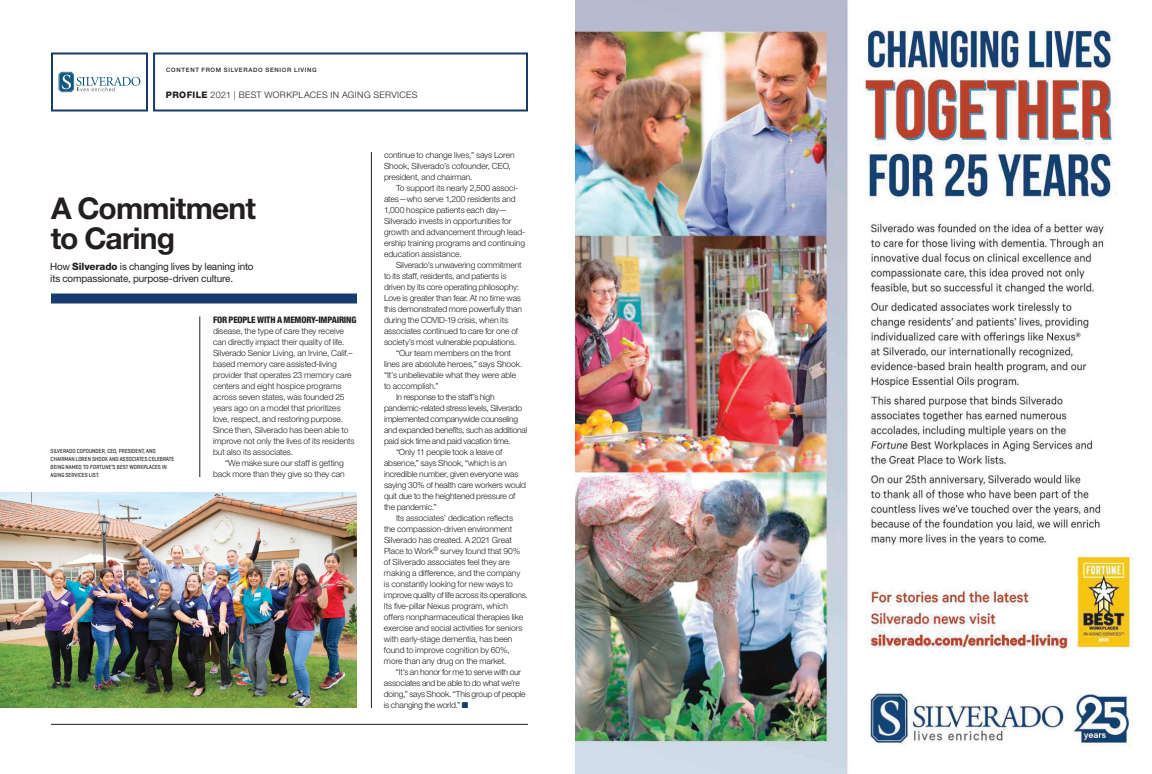
<style>
.page{position:relative;width:1152px;height:774px;background:#fff}
.page>*{position:absolute;margin:0;border:0;box-sizing:border-box;transform-origin:0 0}
.t1{font:700 30px/30px "Helvetica Neue LT Pro";letter-spacing:-.025em;color:#231f20}
.t2{font:10px/12px "Helvetica Neue LT Pro";letter-spacing:-.015em;color:#231f20}
.t3{font:300 9px "Helvetica Neue LT Pro";letter-spacing:.04em;color:#231f20}
.t4{font:800 condensed 9px "Helvetica Neue LT Pro";letter-spacing:-.025em;color:#231f20}
.t5{font:300 8.5px/11px "Helvetica Neue LT Pro";letter-spacing:-.01em;color:#231f20}
.t6{font:500 6px/8px "Geogrotesque";color:#231f20;scale:.9 1}
.t7{font:500 6px "Helvetica Neue LT Pro";letter-spacing:.115em;color:#231f20}
.s1{font-weight:800}
.s2{font-style:italic}
.s3{color:#163c6d}
</style>
<div class="page">
<div style="left:153px;top:52px;width:375px;height:60px;border:2px solid #163c6d"></div>
<div style="left:51px;top:52px;width:97px;height:60px;border:2px solid #163c6d"></div>
<hr style="left:51px;top:724px;width:477px;height:1px;background:#231f20">
<hr style="left:371px;top:152px;width:1px;height:556px;background:#231f20">
<hr style="left:200px;top:316px;width:1px;height:161px;background:#231f20">
<svg style="left:59px;top:72px;width:81px;height:20px"></svg>
<div style="left:51px;top:294px;width:306px;height:10px;background:#163c6d"></div>
<img style="left:0;top:492px;width:357px;height:216px">
<img style="left:576px;top:0;width:557px;height:774px">
<p class="t7" style="left:166px;top:66px;width:152px">CONTENT FROM SILVERADO SENIOR LIVING</p>
<p class="t3" style="left:166px;top:90px;width:253px"><span class="s1">PROFILE</span> 2021 | BEST WORKPLACES IN AGING SERVICES</p>
<h1 class="t1" style="left:51px;top:192px;width:207px">A Commitment to Caring</h1>
<p class="t2" style="left:50px;top:260px;width:205px">How <span class="s1">Silverado</span> is changing lives by leaning into its compassionate, purpose-driven culture.</p>
<p class="t6" style="left:51px;top:447px;width:139px">SILVERADO COFOUNDER, CEO, PRESIDENT, AND CHAIRMAN LOREN SHOOK AND ASSOCIATES CELEBRATE BEING NAMED TO <span class="s2">FORTUNE’</span>S BEST WORKPLACES IN AGING SERVICES LIST.</p>
<p class="t4" style="left:213px;top:314px;width:145px">FOR PEOPLE WITH A MEMORY-IMPAIRING</p>
<p class="t5" style="left:213px;top:325px;width:143px">disease, the type of care they receive can directly impact their quality of life.<br>Silverado Senior Living, an Irvine, Calif.– based memory care assisted-living provider that operates 23 memory care centers and eight hospice programs across seven states, was founded 25 years ago on a model that prioritizes love, respect, and restoring purpose.<br>Since then, Silverado has been able to improve not only the lives of its residents but also its associates.</p>
<p class="t5" style="left:213px;top:457px;width:133px;text-align:right">“We make sure our staff is getting back more than they give so they can</p>
<p class="t5" style="left:384px;top:149px;width:132px">continue to change lives,” says Loren<br>Shook, Silverado’s cofounder, CEO, president, and chairman.</p>
<p class="t5" style="left:384px;top:182px;width:143px;text-indent:12px">To support its nearly 2,500 associ&shy;ates—who serve 1,200 residents and 1,000 hospice patients each day— Silverado invests in opportunities for growth and advancement through lead&shy;ership training programs and continuing education assistance.</p>
<p class="t5" style="left:396px;top:259px;width:127px">Silverado’s unwavering commitment</p>
<p class="t5" style="left:384px;top:270px;width:124px">to its staff, residents, and patients is</p>
<p class="t5" style="left:384px;top:281px;width:137px">driven by its core operating philosophy:</p>
<p class="t5" style="left:384px;top:292px;width:139px">Love is greater than fear. At no time was</p>
<p class="t5" style="left:384px;top:303px;width:139px">this demonstrated more powerfully than</p>
<p class="t5" style="left:384px;top:314px;width:126px">during the COVID-19 crisis, when its</p>
<p class="t5" style="left:384px;top:325px;width:136px">associates continued to care for one of</p>
<p class="t5" style="left:384px;top:336px;width:134px">society’s most vulnerable populations.</p>
<p class="t5" style="left:396px;top:347px;width:117px">“Our team members on the front</p>
<p class="t5" style="left:384px;top:358px;width:140px">lines are absolute heroes,” says Shook.</p>
<p class="t5" style="left:384px;top:369px;width:134px">“It’s unbelievable what they were able</p>
<p class="t5" style="left:384px;top:380px;width:56px">to accomplish.”</p>
<p class="t5" style="left:396px;top:391px;width:100px">In response to the staff’s high</p>
<p class="t5" style="left:384px;top:402px;width:140px">pandemic-related stress levels, Silverado</p>
<p class="t5" style="left:384px;top:413px;width:136px">implemented companywide counseling</p>
<p class="t5" style="left:384px;top:424px;width:145px">and expanded benefits, such as additional</p>
<p class="t5" style="left:384px;top:435px;width:128px">paid sick time and paid vacation time.</p>
<p class="t5" style="left:396px;top:446px;width:108px">“Only 11 people took a leave of</p>
<p class="t5" style="left:384px;top:457px;width:124px">absence,” says Shook, “which is an</p>
<p class="t5" style="left:384px;top:468px;width:136px">incredible number, given everyone was</p>
<p class="t5" style="left:384px;top:479px;width:144px">saying 30% of health care workers would</p>
<p class="t5" style="left:384px;top:490px;width:133px">quit due to the heightened pressure of</p>
<p class="t5" style="left:384px;top:501px;width:54px">the pandemic.”</p>
<p class="t5" style="left:396px;top:512px;width:119px">Its associates’ dedication reflects</p>
<p class="t5" style="left:384px;top:523px;width:130px">the compassion-driven environment</p>
<p class="t5" style="left:384px;top:534px;width:130px">Silverado has created. A 2021 Great</p>
<p class="t5" style="left:384px;top:545px;width:138px">Place to Work<sup>®</sup> survey found that 90%</p>
<p class="t5" style="left:384px;top:556px;width:127px">of Silverado associates feel they are</p>
<p class="t5" style="left:384px;top:567px;width:138px">making a difference, and the company</p>
<p class="t5" style="left:384px;top:578px;width:130px">is constantly looking for new ways to</p>
<p class="t5" style="left:384px;top:589px;width:145px">improve quality of life across its operations.</p>
<p class="t5" style="left:384px;top:600px;width:125px">Its five-pillar Nexus program, which</p>
<p class="t5" style="left:384px;top:611px;width:141px">offers nonpharmaceutical therapies like</p>
<p class="t5" style="left:384px;top:622px;width:140px">exercise and social activities for seniors</p>
<p class="t5" style="left:384px;top:633px;width:130px">with early-stage dementia, has been</p>
<p class="t5" style="left:384px;top:644px;width:127px">found to improve cognition by 60%,</p>
<p class="t5" style="left:384px;top:655px;width:124px">more than any drug on the market.</p>
<p class="t5" style="left:396px;top:666px;width:127px">“It’s an honor for me to serve with our</p>
<p class="t5" style="left:384px;top:677px;width:137px">associates and be able to do what we’re</p>
<p class="t5" style="left:384px;top:688px;width:143px">doing,” says Shook. “This group of people</p>
<p class="t5" style="left:384px;top:699px;width:86px">is changing the world.” <span class="s3">■</span></p>
</div>
